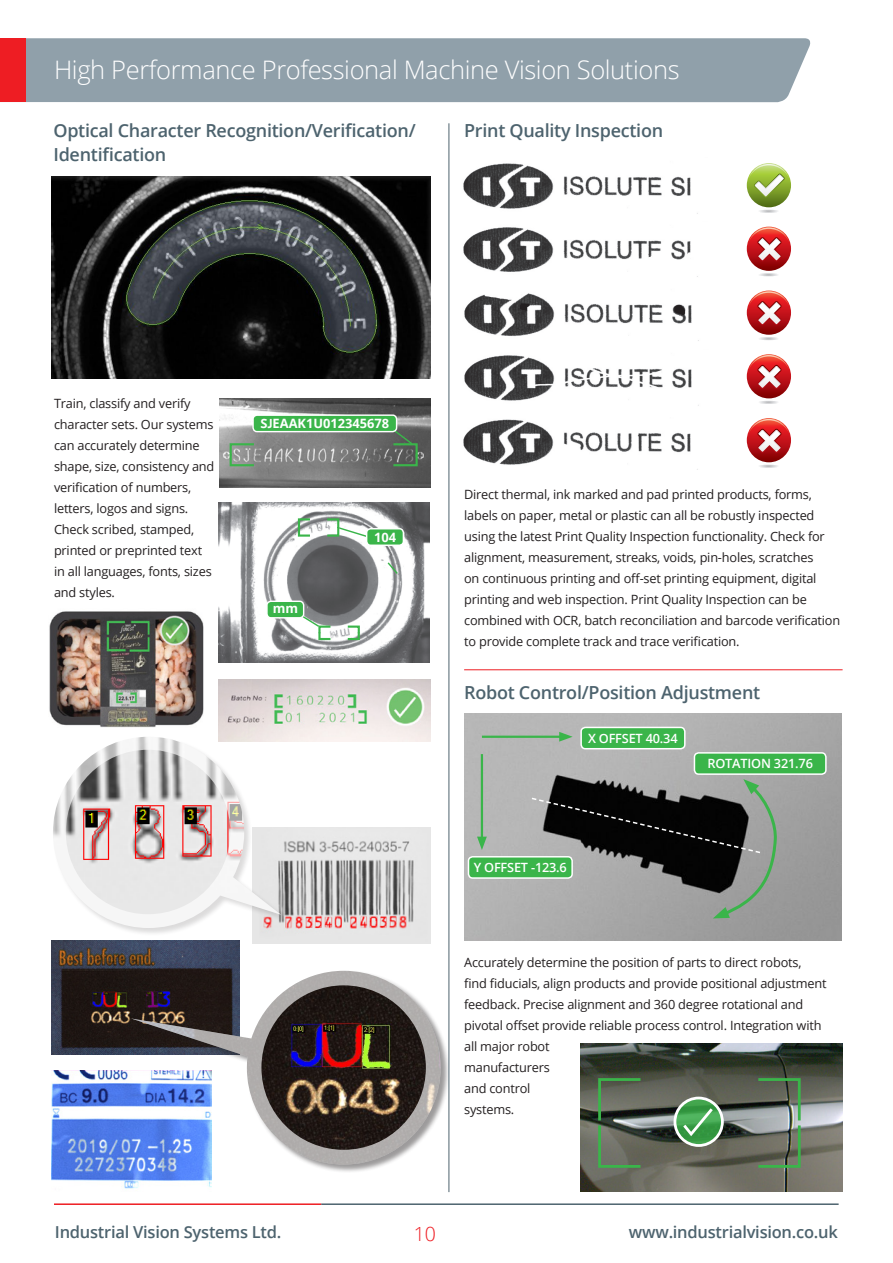
<style>
.page{position:relative;width:893px;height:1263px;background:#fff}
.page>*{position:absolute;margin:0;border:0;box-sizing:border-box;transform-origin:0 0}
.t1{font:300 25.5px "Open Sans";letter-spacing:-.015em;color:#fff}
.t2{font:300 19.5px "Open Sans";color:#ee1d23}
.t3{font:600 18px/24px "Open Sans";letter-spacing:-.015em;color:#4d636e}
.t4{font:600 16.5px "Open Sans";letter-spacing:-.015em;color:#4d636e}
.t5{font:700 12.9px "Open Sans";color:#fff}
.t6{font:12.75px/21px "Open Sans";letter-spacing:-.015em;color:#231f20}
.t7{font:600 12.75px "Open Sans";letter-spacing:-.015em;color:#fff}
.s1{font-family:"Akzidenz Grotesk BQ";font-weight:500}
</style>
<div class="page">
<div style="left:26px;top:38px;width:785px;height:64px;background:#90a0aa"></div>
<div style="left:0;top:38px;width:26px;height:64px;background:#ee1d23"></div>
<img style="left:464px;top:713px;width:378px;height:227px">
<img style="left:52px;top:940px;width:187px;height:114px">
<div style="left:132px;top:970px;width:317px;height:203px;background:#231f20;opacity:.45"></div>
<img style="left:131px;top:971px;width:310px;height:193px">
<img style="left:253px;top:828px;width:177px;height:116px">
<img style="left:463px;top:227px;width:236px;height:114px">
<img style="left:464px;top:355px;width:235px;height:51px">
<hr style="left:464px;top:669px;width:379px;height:1px;background:#ee1d23">
<div style="left:53px;top:736px;width:236px;height:201px;background:#231f20;opacity:.45"></div>
<img style="left:53px;top:737px;width:228px;height:191px">
<img style="left:52px;top:176px;width:378px;height:203px">
<img style="left:66px;top:750px;width:164px;height:164px;border-radius:82px">
<img style="left:261px;top:985px;width:165px;height:165px;border-radius:82px">
<hr style="left:449px;top:123px;width:1px;height:1069px;background:#4d636e">
<img style="left:52px;top:1070px;width:159px;height:119px">
<img style="left:463px;top:419px;width:235px;height:51px">
<img style="left:463px;top:163px;width:235px;height:51px">
<hr style="left:759px;top:210px;width:19px;height:3px;background:#f7f7f8;border-radius:50%">
<hr style="left:760px;top:210px;width:17px;height:3px;background:#f3f4f4;border-radius:50%">
<svg style="left:760px;top:210px;width:17px;height:2px"></svg>
<svg style="left:747px;top:163px;width:44px;height:44px"></svg>
<svg style="left:748px;top:164px;width:41px;height:33px"></svg>
<hr style="left:759px;top:273px;width:19px;height:3px;background:#f7f7f8;border-radius:50%">
<hr style="left:760px;top:273px;width:17px;height:3px;background:#f2f3f4;border-radius:50%">
<svg style="left:760px;top:274px;width:17px;height:2px"></svg>
<svg style="left:747px;top:227px;width:44px;height:44px"></svg>
<svg style="left:748px;top:227px;width:41px;height:35px"></svg>
<hr style="left:759px;top:337px;width:19px;height:3px;background:#f7f7f8;border-radius:50%">
<hr style="left:760px;top:337px;width:17px;height:3px;background:#f0f0f1;border-radius:50%">
<svg style="left:761px;top:338px;width:15px;height:2px"></svg>
<svg style="left:747px;top:290px;width:44px;height:45px"></svg>
<svg style="left:748px;top:291px;width:41px;height:34px"></svg>
<hr style="left:759px;top:401px;width:19px;height:3px;background:#f7f7f8;border-radius:50%">
<hr style="left:760px;top:401px;width:17px;height:3px;background:#f0f1f2;border-radius:50%">
<svg style="left:760px;top:401px;width:17px;height:2px"></svg>
<svg style="left:747px;top:354px;width:44px;height:44px"></svg>
<svg style="left:748px;top:355px;width:41px;height:34px"></svg>
<hr style="left:759px;top:465px;width:19px;height:3px;background:#f7f7f8;border-radius:50%">
<svg style="left:760px;top:465px;width:17px;height:2px"></svg>
<svg style="left:747px;top:418px;width:44px;height:44px"></svg>
<svg style="left:748px;top:419px;width:41px;height:34px"></svg>
<img style="left:219px;top:680px;width:211px;height:61px">
<img style="left:49px;top:611px;width:155px;height:116px">
<hr style="left:482px;top:736px;width:81px;height:2px;background:#3ab54a">
<svg style="left:559px;top:732px;width:14px;height:10px"></svg>
<hr style="left:481px;top:754px;width:2px;height:87px;background:#3ab54a">
<svg style="left:477px;top:837px;width:10px;height:13px"></svg>
<img style="left:580px;top:1043px;width:263px;height:148px">
<svg style="left:597px;top:1077px;width:46px;height:92px;background:#5d6d59"></svg>
<img style="left:755px;top:1077px;width:47px;height:92px">
<svg style="left:675px;top:1098px;width:47px;height:47px"></svg>
<div style="left:673px;top:1097px;width:51px;height:50px;border:3px solid #fff;border-radius:50%"></div>
<svg style="left:680px;top:1105px;width:36px;height:33px"></svg>
<img style="left:220px;top:398px;width:210px;height:89px">
<svg style="left:229px;top:442px;width:27px;height:25px"></svg>
<svg style="left:391px;top:427px;width:28px;height:40px"></svg>
<div style="left:253px;top:415px;width:144px;height:17px;background:#3ab54a;border-radius:4px"></div>
<div style="left:252px;top:414px;width:145px;height:18px;border:1px solid #fff;border-radius:4px"></div>
<img style="left:219px;top:503px;width:211px;height:159px">
<svg style="left:386px;top:561px;width:13px;height:14px"></svg>
<svg style="left:297px;top:517px;width:15px;height:21px"></svg>
<svg style="left:325px;top:517px;width:48px;height:22px"></svg>
<svg style="left:346px;top:624px;width:15px;height:17px"></svg>
<svg style="left:298px;top:613px;width:35px;height:28px"></svg>
<div style="left:367px;top:529px;width:36px;height:16px;background:#3ab54a;border-radius:4px"></div>
<div style="left:366px;top:528px;width:38px;height:18px;border:1px solid #fff;border-radius:4px"></div>
<div style="left:267px;top:601px;width:37px;height:17px;background:#3ab54a;border-radius:4px"></div>
<div style="left:266px;top:600px;width:38px;height:18px;border:1px solid #fff;border-radius:4px"></div>
<svg style="left:530px;top:779px;width:249px;height:139px;background:#616462"></svg>
<hr style="left:54px;top:1203px;width:267px;height:2px;background:#ee1d23">
<div style="left:694px;top:753px;width:132px;height:21px;background:#3ab54a;border-radius:4px"></div>
<div style="left:694px;top:752px;width:133px;height:23px;border:2px solid #fff;border-radius:4px"></div>
<div style="left:581px;top:727px;width:104px;height:22px;background:#3ab54a;border-radius:4px"></div>
<div style="left:580px;top:727px;width:106px;height:22px;border:2px solid #fff;border-radius:4px"></div>
<div style="left:468px;top:857px;width:104px;height:21px;background:#3ab54a;border-radius:4px"></div>
<div style="left:468px;top:856px;width:105px;height:23px;border:2px solid #fff;border-radius:4px"></div>
<h1 class="t1" style="left:54px;top:52px;width:627px">High Performance Professional Machine Vision Solutions</h1>
<h3 class="t3" style="left:53px;top:118px;width:364px">Optical Character Recognition/Verification/<br>Identification</h3>
<h3 class="t3" style="left:464px;top:118px;width:201px">Print Quality Inspection</h3>
<p class="t6" style="left:54px;top:393px;width:162px">Train, classify and verify character sets. Our systems can accurately determine shape, size, consistency and verification of numbers, letters, logos and signs.<br>Check scribed, stamped, printed or preprinted text in all languages, fonts, sizes and styles.</p>
<p class="t5" style="left:260px;top:414px;width:130px">S<span class="s1">J</span>EAAK1U012345678</p>
<p class="t5" style="left:273px;top:599px;width:27px">mm</p>
<p class="t5" style="left:374px;top:528px;width:24px">104</p>
<p class="t6" style="left:464px;top:484px;width:378px">Direct thermal, ink marked and pad printed products, forms, labels on paper, metal or plastic can all be robustly inspected using the latest Print Quality Inspection functionality. Check for alignment, measurement, streaks, voids, pin-holes, scratches<br>on continuous printing and off-set printing equipment, digital printing and web inspection. Print Quality Inspection can be combined with OCR, batch reconciliation and barcode verification to provide complete track and trace verification.</p>
<h3 class="t3" style="left:464px;top:680px;width:298px">Robot Control/Position Adjustment</h3>
<p class="t7" style="left:588px;top:729px;width:91px">X OFFSET 40.34</p>
<p class="t7" style="left:707px;top:755px;width:107px">ROTATION 321.76</p>
<p class="t7" style="left:474px;top:859px;width:95px">Y OFFSET -123.6</p>
<p class="t6" style="left:464px;top:951px;width:364px">Accurately determine the position of parts to direct robots, find fiducials, align products and provide positional adjustment feedback. Precise alignment and 360 degree rotational and pivotal offset provide reliable process control. Integration with all major robot<br>manufacturers<br>and control<br>systems.</p>
<p class="t4" style="left:55px;top:1221px;width:228px">Industrial Vision Systems Ltd.</p>
<h2 class="t2" style="left:414px;top:1220px;width:23px">10</h2>
<p class="t4" style="left:629px;top:1221px;width:210px">www.industrialvision.co.uk</p>
</div>
